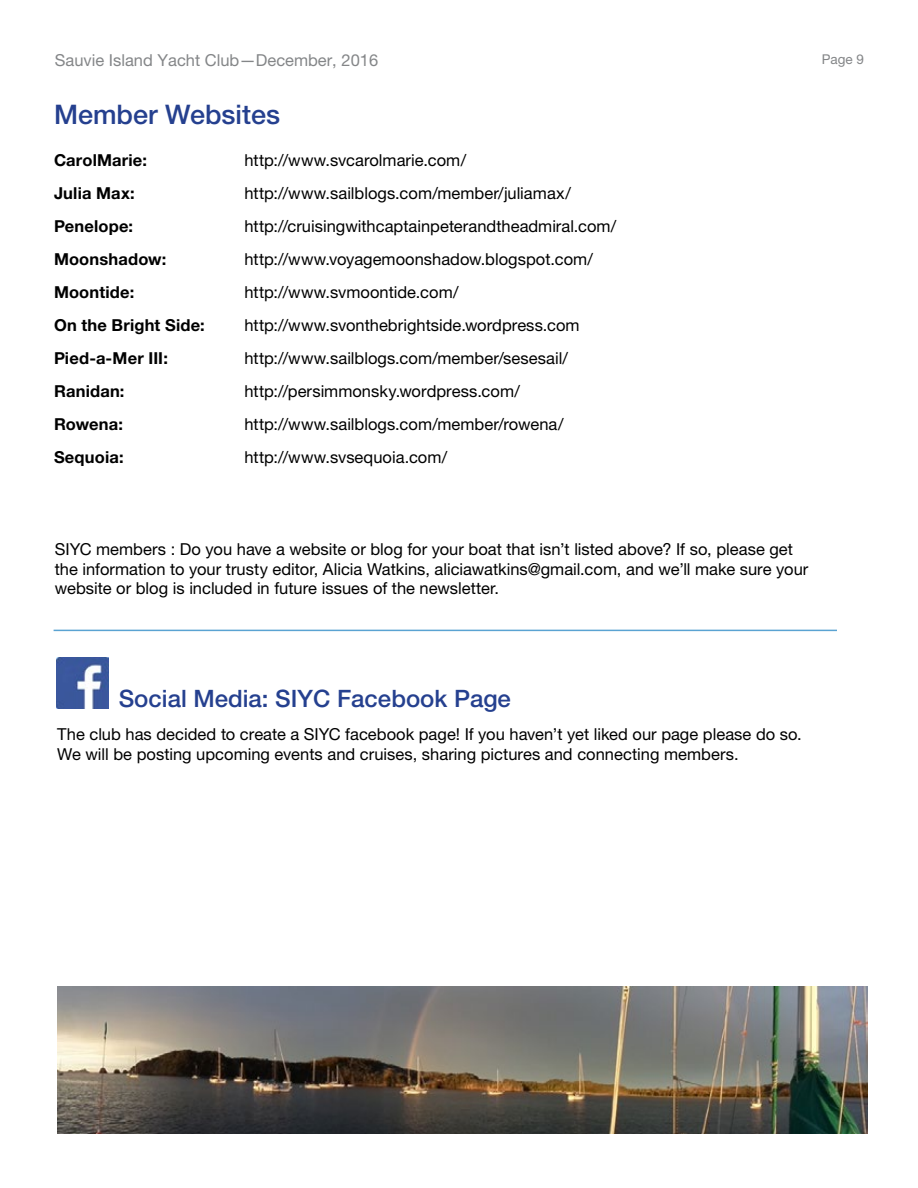
<style>
.page{position:relative;width:918px;height:1188px;background:#fff}
.page>*{position:absolute;margin:0;border:0;box-sizing:border-box;transform-origin:0 0}
.t1{font:500 27px "Helvetica Neue LT Pro";color:#25408f}
.t2{font:500 24px "Helvetica Neue LT Pro";color:#25408f}
.t3{font:16.5px/19.5px "Helvetica Neue LT Pro";color:#000}
.t4{font:700 16.5px "Helvetica Neue LT Pro";letter-spacing:.01em;color:#000}
.t5{font:16.5px "Helvetica Neue LT Pro";color:#848688}
.t6{font:13.5px "Helvetica Neue LT Pro";color:#848688}
</style>
<div class="page">
<img style="left:57px;top:657px;width:51px;height:52px">
<hr style="left:54px;top:630px;width:783px;height:1px;background:#5aa3d2">
<img style="left:57px;top:986px;width:810px;height:148px">
<p class="t5" style="left:55px;top:50px;width:325px">Sauvie Island Yacht Club—December, 2016</p>
<p class="t6" style="left:822px;top:51px;width:44px">Page 9</p>
<h1 class="t1" style="left:54px;top:98px;width:228px">Member Websites</h1>
<p class="t4" style="left:54px;top:150px;width:95px">CarolMarie:</p>
<p class="t3" style="left:245px;top:150px;width:223px">http://www.svcarolmarie.com/</p>
<p class="t4" style="left:54px;top:183px;width:82px">Julia Max:</p>
<p class="t3" style="left:244px;top:183px;width:328px">http://www.sailblogs.com/member/juliamax/</p>
<p class="t4" style="left:54px;top:216px;width:81px">Penelope:</p>
<p class="t3" style="left:245px;top:216px;width:373px">http://cruisingwithcaptainpeterandtheadmiral.com/</p>
<p class="t4" style="left:54px;top:249px;width:114px">Moonshadow:</p>
<p class="t3" style="left:245px;top:249px;width:350px">http://www.voyagemoonshadow.blogspot.com/</p>
<p class="t4" style="left:54px;top:282px;width:82px">Moontide:</p>
<p class="t3" style="left:245px;top:282px;width:216px">http://www.svmoontide.com/</p>
<p class="t4" style="left:54px;top:315px;width:152px">On the Bright Side:</p>
<p class="t3" style="left:245px;top:315px;width:337px">http://www.svonthebrightside.wordpress.com</p>
<p class="t4" style="left:54px;top:348px;width:115px">Pied-a-Mer III:</p>
<p class="t3" style="left:245px;top:348px;width:325px">http://www.sailblogs.com/member/sesesail/</p>
<p class="t4" style="left:54px;top:381px;width:72px">Ranidan:</p>
<p class="t3" style="left:245px;top:381px;width:277px">http://persimmonsky.wordpress.com/</p>
<p class="t4" style="left:54px;top:414px;width:70px">Rowena:</p>
<p class="t3" style="left:245px;top:414px;width:321px">http://www.sailblogs.com/member/rowena/</p>
<p class="t4" style="left:54px;top:447px;width:71px">Sequoia:</p>
<p class="t3" style="left:245px;top:447px;width:204px">http://www.svsequoia.com/</p>
<p class="t3" style="left:55px;top:539px;width:755px">SIYC members : Do you have a website or blog for your boat that isn’t listed above? If so, please get the information to your trusty editor, Alicia Watkins, aliciawatkins@gmail.com, and we’ll make sure your website or blog is included in future issues of the newsletter.</p>
<h2 class="t2" style="left:119px;top:684px;width:394px">Social Media: SIYC Facebook Page</h2>
<p class="t3" style="left:57px;top:724px;width:746px">The club has decided to create a SIYC facebook page! If you haven’t yet liked our page please do so.<br>We will be posting upcoming events and cruises, sharing pictures and connecting members.</p>
</div>
